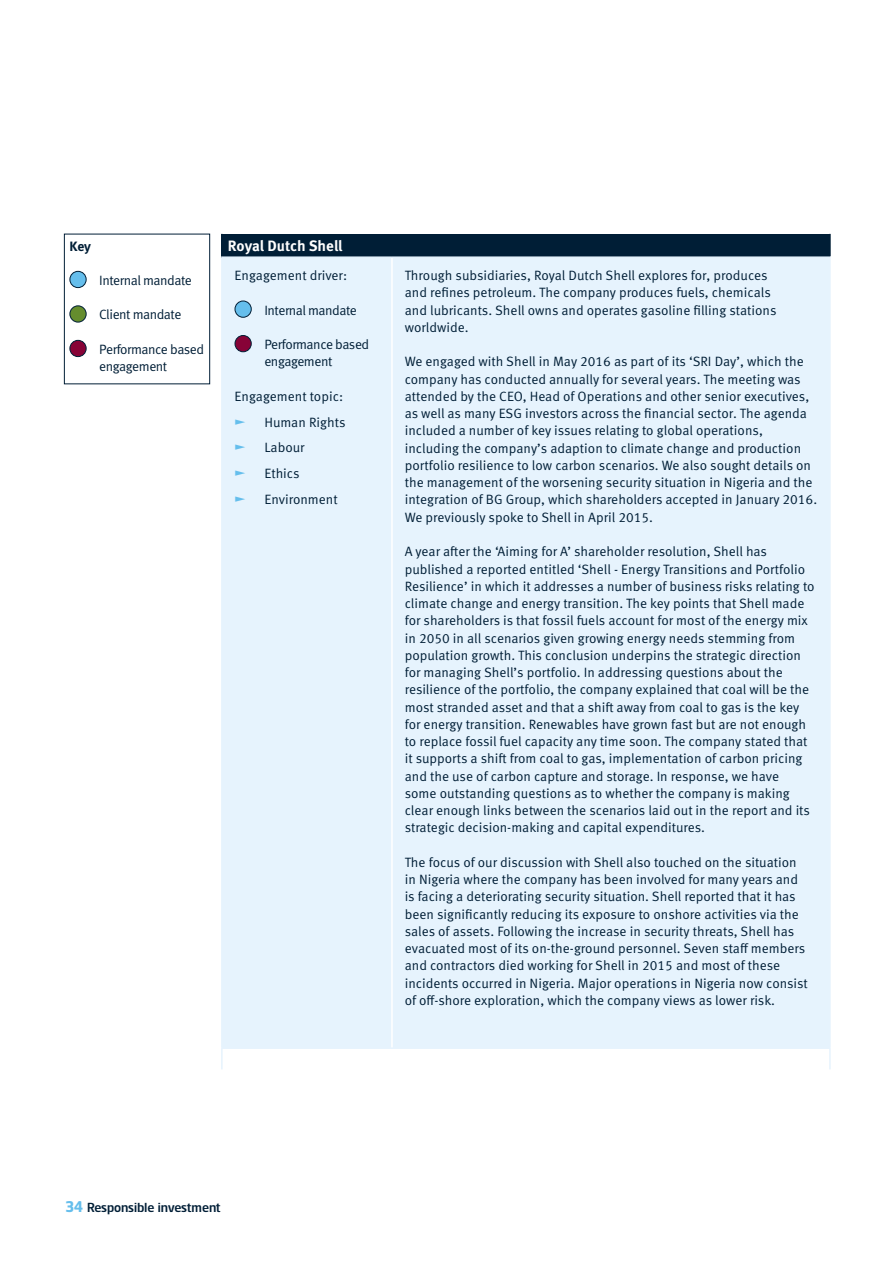
<style>
.page{position:relative;width:893px;height:1263px;background:#fff}
.page>*{position:absolute;margin:0;border:0;box-sizing:border-box;transform-origin:0 0}
.t1{font:700 15px "Meta Standard Life Pro TF";letter-spacing:-.005em;color:#fff}
.t2{font:13.5px/17.2px "Meta Standard Life Pro TF Norm";color:#001e36}
.t3{font:13.5px/17.2px "Meta Standard Life Pro TF Norm";letter-spacing:-.035em;color:#001e36}
.t4{font:700 13.5px "Meta Standard Life Pro TF";color:#001e36}
.t5{font:12.75px "Standard Life";color:#001e36}
.s1{font-family:"Standard Life";color:#65beec}
.s2{font-weight:700;font-size:15px;color:#65beec}
</style>
<div class="page">
<div style="left:222px;top:234px;width:608px;height:23px;background:#001e36"></div>
<div style="left:223px;top:258px;width:606px;height:789px;background:#e6f3fd"></div>
<hr style="left:221px;top:234px;width:2px;height:22px;background:#001e36">
<hr style="left:829px;top:234px;width:2px;height:22px;background:#001e36">
<hr style="left:221px;top:256px;width:171px;height:2px;background:#e6f3fd">
<hr style="left:221px;top:258px;width:2px;height:789px;background:#e6f3fd">
<hr style="left:392px;top:256px;width:439px;height:2px;background:#e6f3fd">
<hr style="left:829px;top:258px;width:2px;height:789px;background:#e6f3fd">
<hr style="left:221px;top:1047px;width:171px;height:2px;background:#e6f3fd">
<hr style="left:221px;top:1049px;width:2px;height:20px;background:#e6f3fd">
<hr style="left:392px;top:1047px;width:439px;height:2px;background:#e6f3fd">
<hr style="left:829px;top:1049px;width:2px;height:20px;background:#e6f3fd">
<hr style="left:391px;top:258px;width:2px;height:789px;background:#fff">
<div style="left:235px;top:301px;width:16px;height:16px;background:#65beec;border-radius:50%"></div>
<div style="left:235px;top:301px;width:17px;height:17px;border:1px solid #001e36;border-radius:50%"></div>
<div style="left:235px;top:335px;width:16px;height:17px;background:#870337;border-radius:50%"></div>
<div style="left:235px;top:335px;width:17px;height:17px;border:1px solid #001e36;border-radius:50%"></div>
<div style="left:70px;top:271px;width:16px;height:17px;background:#65beec;border-radius:50%"></div>
<div style="left:70px;top:271px;width:17px;height:17px;border:1px solid #001e36;border-radius:50%"></div>
<div style="left:70px;top:306px;width:16px;height:16px;background:#658d2e;border-radius:50%"></div>
<div style="left:70px;top:305px;width:17px;height:17px;border:1px solid #001e36;border-radius:50%"></div>
<div style="left:70px;top:340px;width:16px;height:17px;background:#870337;border-radius:50%"></div>
<div style="left:70px;top:340px;width:17px;height:17px;border:1px solid #001e36;border-radius:50%"></div>
<div style="left:64px;top:234px;width:146px;height:150px;border:1px solid #001e36"></div>
<p class="t4" style="left:70px;top:235px;width:23px">Key</p>
<p class="t3" style="left:99px;top:271px;width:94px">Internal mandate</p>
<p class="t3" style="left:99px;top:305px;width:84px">Client mandate</p>
<p class="t3" style="left:99px;top:340px;width:106px">Performance based engagement</p>
<p class="t1" style="left:228px;top:234px;width:116px">Royal Dutch Shell</p>
<p class="t2" style="left:235px;top:266px;width:114px">Engagement driver:</p>
<p class="t3" style="left:264px;top:300px;width:94px">Internal mandate</p>
<p class="t3" style="left:264px;top:335px;width:106px">Performance based engagement</p>
<p class="t2" style="left:235px;top:382px;width:112px;line-height:25.8px">Engagement topic: <span class="s1">¬</span> Human Rights <span class="s1">¬</span> Labour<br><span class="s1">¬</span> Ethics<br><span class="s1">¬</span> Environment</p>
<p class="t2" style="left:405px;top:266px;width:373px">Through subsidiaries, Royal Dutch Shell explores for, produces and refines petroleum. The company produces fuels, chemicals and lubricants. Shell owns and operates gasoline filling stations worldwide.</p>
<p class="t2" style="left:405px;top:352px;width:414px">We engaged with Shell in May 2016 as part of its ‘SRI Day’, which the company has conducted annually for several years. The meeting was attended by the CEO, Head of Operations and other senior executives, as well as many ESG investors across the financial sector. The agenda included a number of key issues relating to global operations, including the company’s adaption to climate change and production portfolio resilience to low carbon scenarios. We also sought details on the management of the worsening security situation in Nigeria and the integration of BG Group, which shareholders accepted in January 2016.<br>We previously spoke to Shell in April 2015.</p>
<p class="t2" style="left:405px;top:542px;width:411px">A year after the ‘Aiming for A’ shareholder resolution, Shell has published a reported entitled ‘Shell - Energy Transitions and Portfolio Resilience’ in which it addresses a number of business risks relating to climate change and energy transition. The key points that Shell made for shareholders is that fossil fuels account for most of the energy mix in 2050 in all scenarios given growing energy needs stemming from population growth. This conclusion underpins the strategic direction for managing Shell’s portfolio. In addressing questions about the resilience of the portfolio, the company explained that coal will be the most stranded asset and that a shift away from coal to gas is the key for energy transition. Renewables have grown fast but are not enough to replace fossil fuel capacity any time soon. The company stated that it supports a shift from coal to gas, implementation of carbon pricing and the use of carbon capture and storage. In response, we have<br>some outstanding questions as to whether the company is making clear enough links between the scenarios laid out in the report and its strategic decision-making and capital expenditures.</p>
<p class="t2" style="left:405px;top:853px;width:405px">The focus of our discussion with Shell also touched on the situation in Nigeria where the company has been involved for many years and is facing a deteriorating security situation. Shell reported that it has been significantly reducing its exposure to onshore activities via the sales of assets. Following the increase in security threats, Shell has evacuated most of its on-the-ground personnel. Seven staff members and contractors died working for Shell in 2015 and most of these incidents occurred in Nigeria. Major operations in Nigeria now consist of off-shore exploration, which the company views as lower risk.</p>
<p class="t5" style="left:66px;top:1200px;width:156px"><span class="s2">34</span> Responsible investment</p>
</div>
